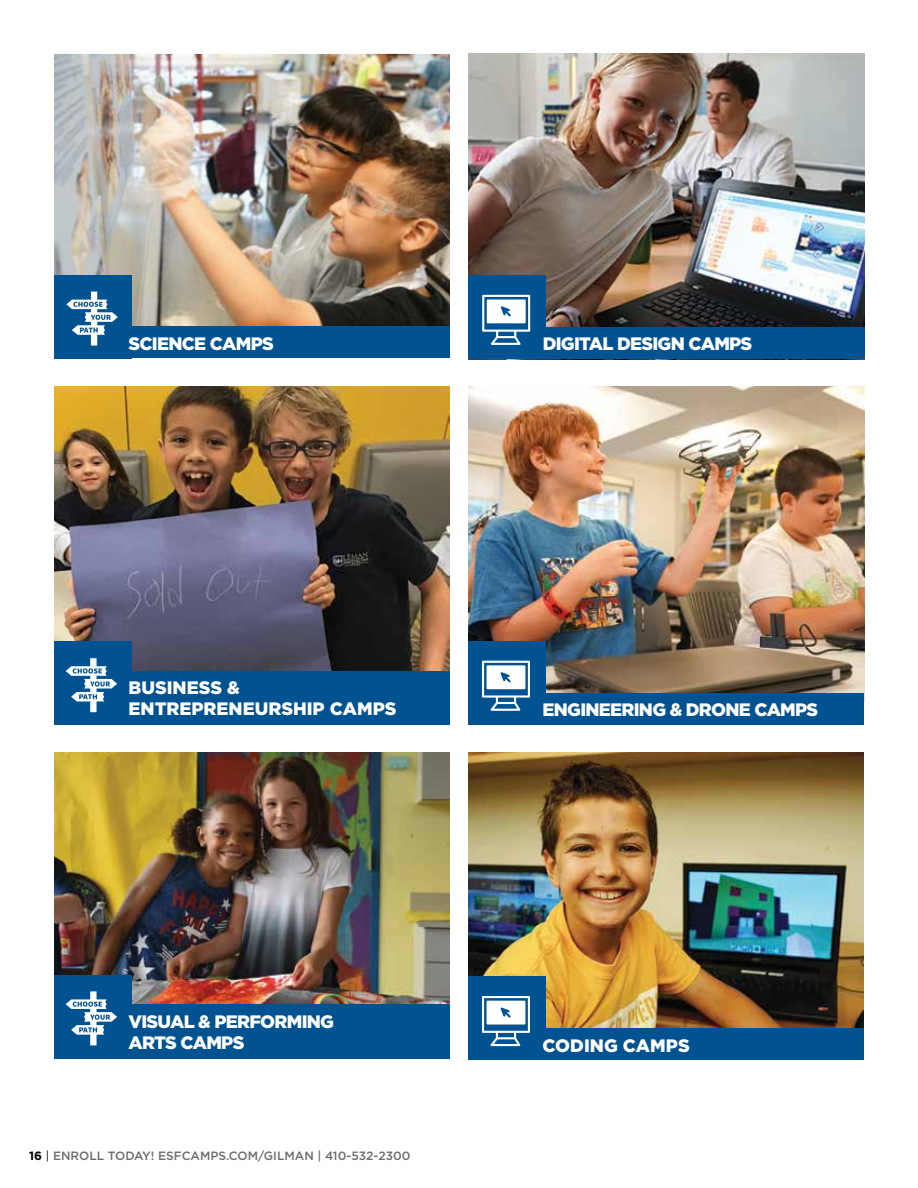
<style>
.page{position:relative;width:918px;height:1188px;background:#fff}
.page>*{position:absolute;margin:0;border:0;box-sizing:border-box;transform-origin:0 0}
.t1{font:900 18px/21px "Gotham";letter-spacing:-.04em;color:#fff}
.t2{font:900 18px/21px "Gotham";color:#fff}
.t3{font:500 12px "Gotham";color:#6b6c6f}
.s1{font-weight:700;color:#000}
.s2{font-weight:400;color:#000}
</style>
<div class="page">
<img style="left:54px;top:54px;width:396px;height:273px">
<div style="left:54px;top:275px;width:77px;height:83px;background:#005291"></div>
<div style="left:129px;top:327px;width:321px;height:31px;background:#005291"></div>
<svg style="left:66px;top:292px;width:52px;height:54px"></svg>
<img style="left:54px;top:386px;width:396px;height:285px">
<div style="left:54px;top:642px;width:77px;height:83px;background:#005291"></div>
<div style="left:129px;top:671px;width:321px;height:54px;background:#005291"></div>
<svg style="left:66px;top:658px;width:51px;height:54px"></svg>
<img style="left:54px;top:753px;width:396px;height:251px">
<div style="left:54px;top:975px;width:77px;height:83px;background:#005291"></div>
<div style="left:129px;top:1004px;width:321px;height:54px;background:#005291"></div>
<svg style="left:66px;top:991px;width:51px;height:54px"></svg>
<img style="left:468px;top:54px;width:396px;height:306px">
<div style="left:468px;top:276px;width:77px;height:83px;background:#005291"></div>
<div style="left:543px;top:327px;width:321px;height:32px;background:#005291"></div>
<svg style="left:482px;top:295px;width:48px;height:50px"></svg>
<img style="left:468px;top:753px;width:396px;height:276px">
<div style="left:468px;top:977px;width:77px;height:83px;background:#005291"></div>
<div style="left:543px;top:1029px;width:321px;height:31px;background:#005291"></div>
<svg style="left:482px;top:996px;width:48px;height:50px"></svg>
<img style="left:468px;top:386px;width:396px;height:307px">
<div style="left:468px;top:642px;width:77px;height:83px;background:#005291"></div>
<div style="left:543px;top:693px;width:321px;height:32px;background:#005291"></div>
<svg style="left:482px;top:661px;width:48px;height:50px"></svg>
<p class="t1" style="left:129px;top:333px;width:147px">SCIENCE CAMPS</p>
<p class="t2" style="left:129px;top:677px;width:270px">BUSINESS &amp;<br>ENTREPRENEURSHIP CAMPS</p>
<p class="t1" style="left:129px;top:1011px;width:207px">VISUAL &amp; PERFORMING<br>ARTS CAMPS</p>
<p class="t3" style="left:29px;top:1148px;width:383px"><span class="s1">16</span> <span class="s2">|</span> ENROLL TODAY! ESFCAMPS.COM/GILMAN | 410-532-2300</p>
<p class="t1" style="left:543px;top:333px;width:211px">DIGITAL DESIGN CAMPS</p>
<p class="t1" style="left:543px;top:699px;width:277px">ENGINEERING &amp; DRONE CAMPS</p>
<p class="t2" style="left:543px;top:1034px;width:149px">CODING CAMPS</p>
</div>
